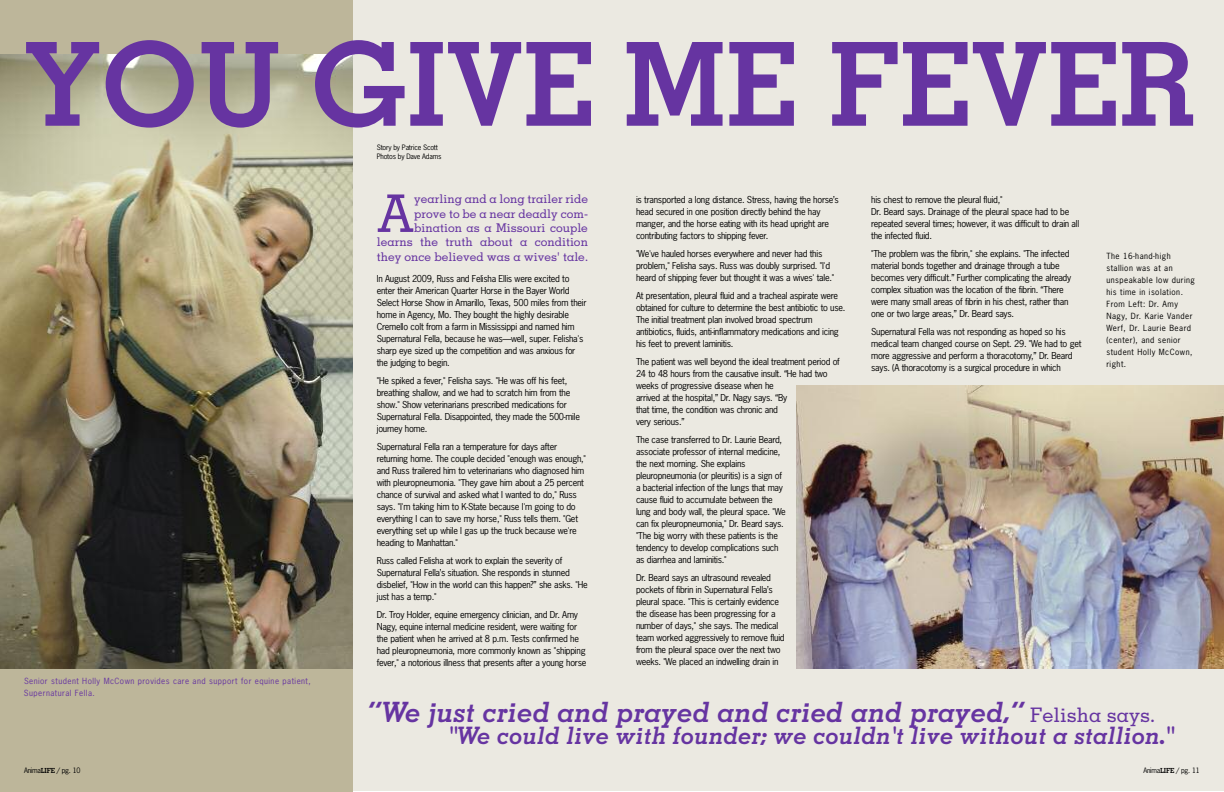
<style>
.page{position:relative;width:1224px;height:792px;background:#fff}
.page>*{position:absolute;margin:0;border:0;box-sizing:border-box;transform-origin:0 0}
.t1{font:700 116px "Memphis LT Std";color:#6634a1}
.t2{font:500 51.9px "Memphis LT Std";color:#6634a1}
.t3{font:italic 700 28px "Memphis LT Std";color:#6634a1}
.t4{font:italic 700 24px "Memphis LT Std";color:#6634a1}
.t5{font:500 12px/14.4px "Memphis LT Std";color:#6634a1;text-align:right}
.t6{font:9px/12px "News Gothic Std";letter-spacing:-.03em;color:#000}
.t7{font:8px/12px "News Gothic Std";letter-spacing:.06em;color:#000}
.t8{font:8px/12px "News Gothic Std";letter-spacing:.06em;color:#6634a1}
.t9{font:7px "News Gothic Std";letter-spacing:-.03em;color:#000}
.s1{font-weight:500;font-style:normal;font-size:20px}
.s2{font-family:"Memphis LT Std";font-weight:700}
</style>
<div class="page">
<div style="left:0;top:0;width:1224px;height:790px;background:#ebe9e1"></div>
<div style="left:0;top:0;width:353px;height:792px;background:#bdb69a"></div>
<img style="left:0;top:54px;width:353px;height:615px">
<img style="left:797px;top:385px;width:427px;height:284px">
<h1 class="t1" style="left:24px;top:42px;width:1174px">YOU GIVE ME FEVER</h1>
<p class="t9" style="left:377px;top:153px;width:66px">Photos by Dave Adams</p>
<p class="t9" style="left:377px;top:144px;width:63px">Story by Patrice Scott</p>
<p class="t8" style="left:24px;top:675px;width:288px">Senior student Holly McCown provides care and support for equine patient,<br>Supernatural Fella.</p>
<h2 class="t2" style="left:377px;top:194px;width:39px">A</h2>
<h3 class="t5" style="left:377px;top:193px;width:213px">yearling and a long trailer ride<br>prove to be a near deadly com&shy;bination as a Missouri couple learns the truth about a condition they once believed was a wives' tale.</h3>
<p class="t6" style="left:377px;top:273px;width:211px">In August 2009, Russ and Felisha Ellis were excited to enter their American Quarter Horse in the Bayer World Select Horse Show in Amarillo, Texas, 500 miles from their home in Agency, Mo. They bought the highly desirable Cremello colt from a farm in Mississippi and named him Supernatural Fella, because he was—well, super. Felisha's sharp eye sized up the competition and was anxious for the judging to begin.</p>
<p class="t6" style="left:377px;top:375px;width:205px">"He spiked a fever," Felisha says. "He was off his feet, breathing shallow, and we had to scratch him from the show." Show veterinarians prescribed medications for Supernatural Fella. Disappointed, they made the 500-mile journey home.</p>
<p class="t6" style="left:377px;top:441px;width:211px">Supernatural Fella ran a temperature for days after returning home. The couple decided "enough was enough," and Russ trailered him to veterinarians who diagnosed him with pleuropneumonia. "They gave him about a 25 percent chance of survival and asked what I wanted to do," Russ says. "I'm taking him to K-State because I'm going to do everything I can to save my horse," Russ tells them. "Get everything set up while I gas up the truck because we're heading to Manhattan."</p>
<p class="t6" style="left:377px;top:555px;width:212px">Russ called Felisha at work to explain the severity of Supernatural Fella’s situation. She responds in stunned disbelief, "How in the world can this happen?” she asks. "He just has a temp."</p>
<p class="t6" style="left:377px;top:609px;width:211px">Dr. Troy Holder, equine emergency clinician, and Dr. Amy Nagy, equine internal medicine resident, were waiting for the patient when he arrived at 8 p.m. Tests confirmed he had pleuropneumonia, more commonly known as "shipping fever," a notorious illness that presents after a young horse</p>
<p class="t6" style="left:636px;top:194px;width:204px">is transported a long distance. Stress, having the horse’s head secured in one position directly behind the hay manger, and the horse eating with its head upright are contributing factors to shipping fever.</p>
<p class="t6" style="left:636px;top:248px;width:200px">"We've hauled horses everywhere and never had this problem," Felisha says. Russ was doubly surprised. "I'd heard of shipping fever but thought it was a wives' tale."</p>
<p class="t6" style="left:636px;top:290px;width:211px">At presentation, pleural fluid and a tracheal aspirate were obtained for culture to determine the best antibiotic to use.<br>The initial treatment plan involved broad spectrum antibiotics, fluids, anti-inflammatory medications and icing his feet to prevent laminitis.</p>
<p class="t6" style="left:636px;top:356px;width:205px">The patient was well beyond the ideal treatment period of 24 to 48 hours from the causative insult. “He had two weeks of progressive disease when he<br>arrived at the hospital,” Dr. Nagy says. “By<br>that time, the condition was chronic and<br>very serious.”</p>
<p class="t6" style="left:636px;top:434px;width:151px">The case transferred to Dr. Laurie Beard, associate professor of internal medicine, the next morning. She explains pleuropneumonia (or pleuritis) is a sign of a bacterial infection of the lungs that may cause fluid to accumulate between the lung and body wall, the pleural space. "We can fix pleuropneumonia," Dr. Beard says. "The big worry with these patients is the tendency to develop complications such as diarrhea and laminitis."</p>
<p class="t6" style="left:636px;top:572px;width:150px">Dr. Beard says an ultrasound revealed pockets of fibrin in Supernatural Fella’s pleural space. "This is certainly evidence the disease has been progressing for a number of days," she says. The medical team worked aggressively to remove fluid from the pleural space over the next two weeks. "We placed an indwelling drain in</p>
<p class="t6" style="left:871px;top:194px;width:210px">his chest to remove the pleural fluid,"<br>Dr. Beard says. Drainage of the pleural space had to be repeated several times; however, it was difficult to drain all the infected fluid.</p>
<p class="t6" style="left:871px;top:248px;width:201px">"The problem was the fibrin," she explains. "The infected material bonds together and drainage through a tube becomes very difficult.” Further complicating the already complex situation was the location of the fibrin. “There were many small areas of fibrin in his chest, rather than one or two large areas,” Dr. Beard says.</p>
<p class="t6" style="left:871px;top:326px;width:212px">Supernatural Fella was not responding as hoped so his medical team changed course on Sept. 29. "We had to get more aggressive and perform a thoracotomy,” Dr. Beard says. (A thoracotomy is a surgical procedure in which</p>
<p class="t7" style="left:1106px;top:251px;width:90px">The 16-hand-high stallion was at an unspeakable low during his time in isolation.<br>From Left: Dr. Amy<br>Nagy, Dr. Karie Vander<br>Werf, Dr. Laurie Beard (center), and senior student Holly McCown, right.</p>
<h3 class="t3" style="left:368px;top:701px;width:789px">“We just cried and prayed and cried and prayed,” <span class="s1">Felisha says.</span></h3>
<h3 class="t4" style="left:449px;top:726px;width:726px">"We could live with founder; we couldn't live without a stallion."</h3>
<p class="t9" style="left:24px;top:767px;width:58px">Anima<span class="s2">LIFE</span> / pg. 10</p>
<p class="t9" style="left:1143px;top:767px;width:58px">Anima<span class="s2">LIFE</span> / pg. 11</p>
</div>
